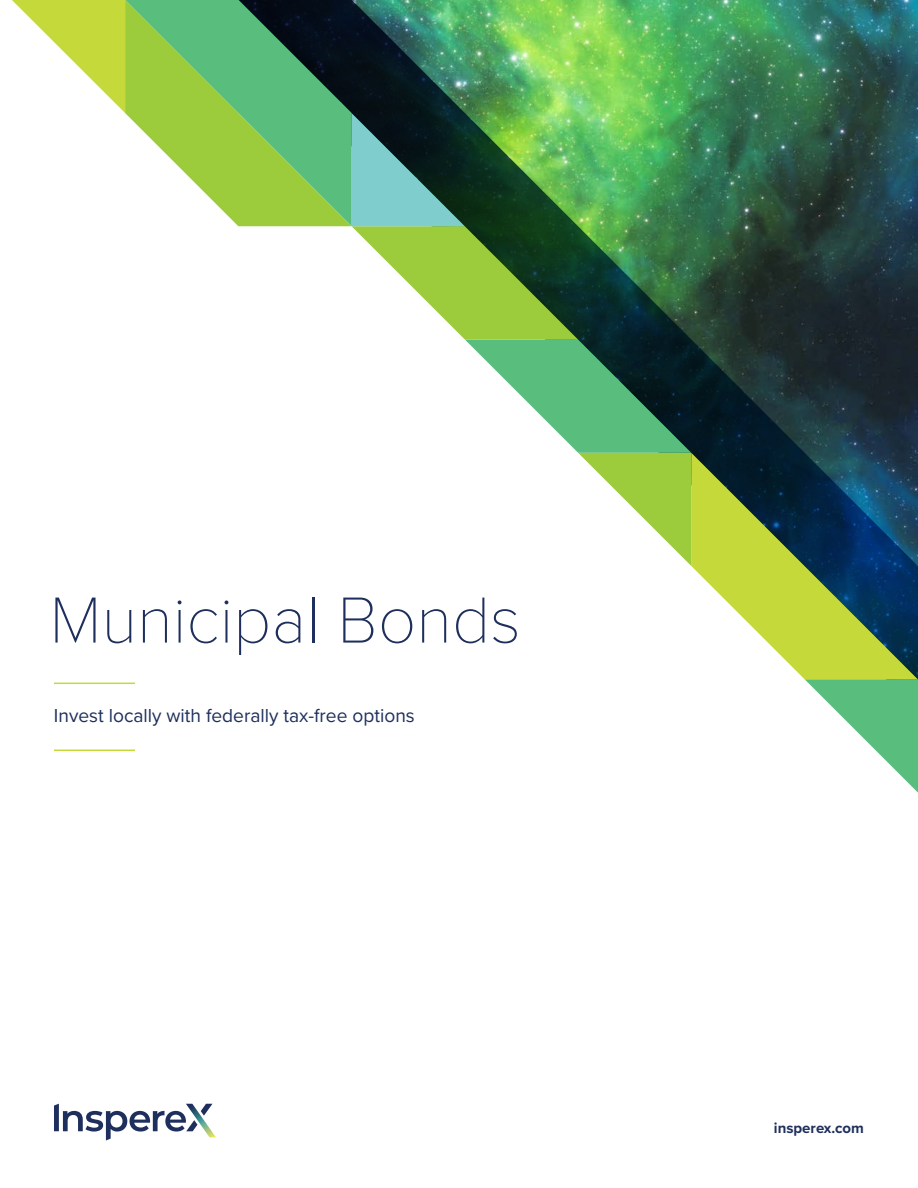
<style>
.page{position:relative;width:918px;height:1188px;background:#fff}
.page>*{position:absolute;margin:0;border:0;box-sizing:border-box;transform-origin:0 0}
.t1{font:100 67.5px "Proxima Nova T";color:#1e2f5d}
.INTRO_PN_Reg_13_15{font:19.5px "Proxima Nova";color:#1e2f5d}
.t2{font:700 15px "Proxima Nova";color:#1e2f5d}
</style>
<div class="page">
<svg style="left:818px;top:693px;width:100px;height:100px"></svg>
<img style="left:238px;top:0;width:680px;height:693px">
<svg style="left:125px;top:0;width:227px;height:226px;background:#7eb567"></svg>
<svg style="left:12px;top:0;width:113px;height:113px"></svg>
<svg style="left:54px;top:1104px;width:162px;height:36px"></svg>
<hr style="left:54px;top:683px;width:81px;height:1px;background:#c5d93b">
<hr style="left:54px;top:750px;width:81px;height:1px;background:#c5d93b">
<p class="t1" style="left:50px;top:570px;width:473px">Municipal Bonds</p>
<p class="INTRO_PN_Reg_13_15" style="left:54px;top:701px;width:362px">Invest locally with federally tax-free options</p>
<p class="t2" style="left:774px;top:1117px;width:92px">insperex.com</p>
</div>
